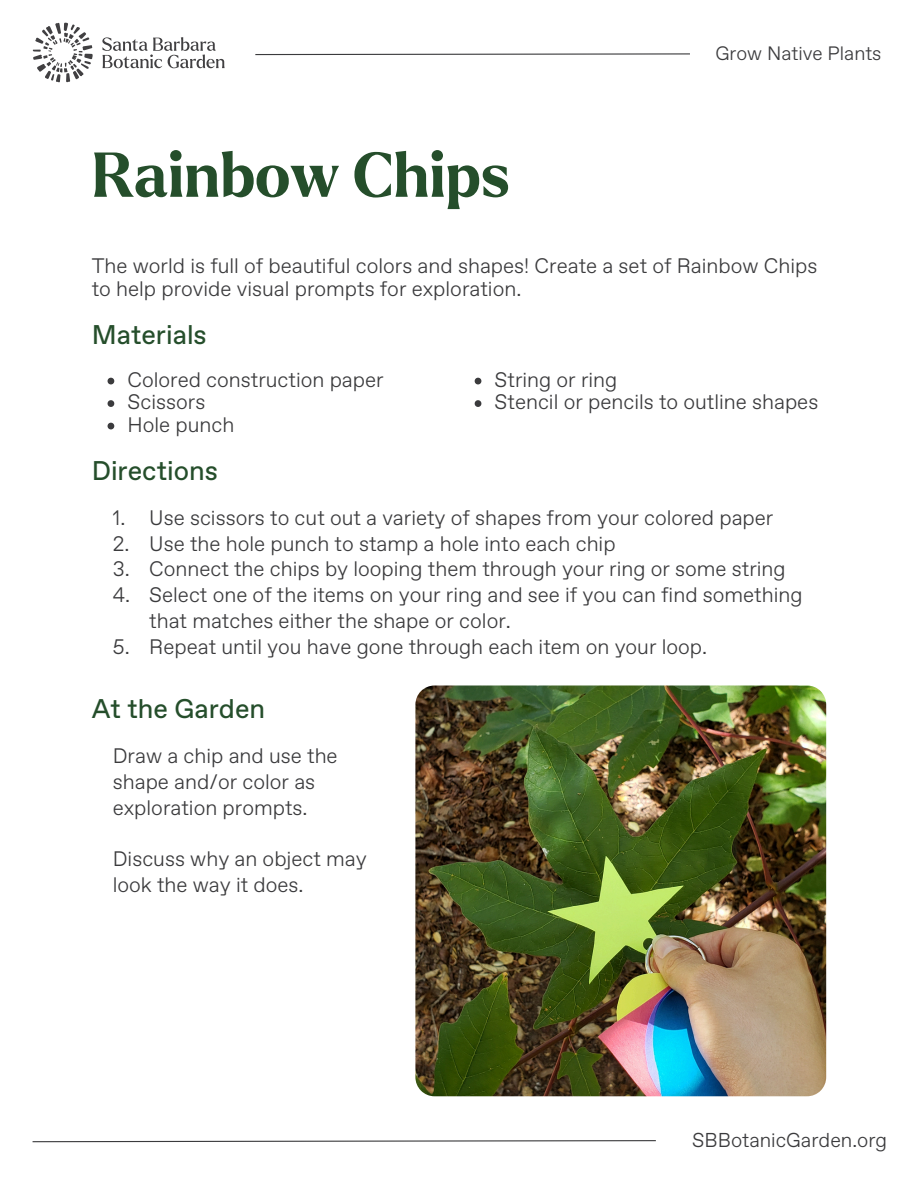
<style>
.page{position:relative;width:918px;height:1188px;background:#fff}
.page>*{position:absolute;margin:0;border:0;box-sizing:border-box;transform-origin:0 0}
.t1{font:700 61.5px "Larken";color:#254e2b}
.t2{font:27px "ABC Favorit";color:#254e2b}
.t3{font:300 21px/25.8px "ABC Favorit";color:#3b3b3d}
.t4{font:300 20.1px "ABC Favorit";color:#3b3b3d}
.t5{font:300 19.35px "ABC Favorit";color:#3b3b3d}
</style>
<div class="page">
<svg style="left:102px;top:37px;width:123px;height:31px"></svg>
<svg style="left:33px;top:23px;width:60px;height:59px"></svg>
<svg style="left:32px;top:1140px;width:624px;height:3px"></svg>
<svg style="left:255px;top:53px;width:435px;height:3px"></svg>
<img style="left:415px;top:685px;width:411px;height:411px">
<svg style="left:108px;top:378px;width:6px;height:6px"></svg>
<svg style="left:108px;top:400px;width:6px;height:7px"></svg>
<svg style="left:108px;top:423px;width:6px;height:6px"></svg>
<svg style="left:475px;top:378px;width:6px;height:6px"></svg>
<svg style="left:475px;top:400px;width:6px;height:7px"></svg>
<p class="t1" style="left:92px;top:145px;width:420px">Rainbow Chips</p>
<p class="t5" style="left:715px;top:41px;width:168px">Grow Native Plants</p>
<p class="t3" style="left:92px;top:256px;width:727px;line-height:22.5px">The world is full of beautiful colors and shapes! Create a set of Rainbow Chips to help provide visual prompts for exploration.</p>
<h2 class="t2" style="left:92px;top:319px;width:117px">Materials</h2>
<p class="t3" style="left:127px;top:368px;width:258px">Colored construction paper</p>
<p class="t3" style="left:127px;top:390px;width:79px">Scissors</p>
<p class="t3" style="left:127px;top:413px;width:108px">Hole punch</p>
<p class="t2" style="left:92px;top:454px;width:128px">Directions</p>
<p class="t3" style="left:495px;top:368px;width:124px">String or ring</p>
<p class="t3" style="left:495px;top:390px;width:325px">Stencil or pencils to outline shapes</p>
<p class="t3" style="left:113px;top:506px;width:14px">1.</p>
<p class="t3" style="left:113px;top:532px;width:18px">2.</p>
<p class="t3" style="left:113px;top:558px;width:19px">3.</p>
<p class="t3" style="left:113px;top:584px;width:19px">4.</p>
<p class="t3" style="left:113px;top:635px;width:18px">5.</p>
<h2 class="t3" style="left:149px;top:506px;width:626px">Use scissors to cut out a variety of shapes from your colored paper</h2>
<p class="t3" style="left:149px;top:532px;width:468px">Use the hole punch to stamp a hole into each chip</p>
<p class="t3" style="left:149px;top:558px;width:638px">Connect the chips by looping them through your ring or some string</p>
<p class="t3" style="left:149px;top:584px;width:655px">Select one of the items on your ring and see if you can find something that matches either the shape or color.</p>
<p class="t3" style="left:149px;top:635px;width:560px">Repeat until you have gone through each item on your loop.</p>
<p class="t2" style="left:92px;top:692px;width:175px">At the Garden</p>
<h2 class="t3" style="left:113px;top:744px;width:226px">Draw a chip and use the shape and/or color as exploration prompts.</h2>
<p class="t3" style="left:113px;top:847px;width:255px">Discuss why an object may look the way it does.</p>
<h1 class="t4" style="left:692px;top:1128px;width:196px">SBBotanicGarden.org</h1>
</div>
